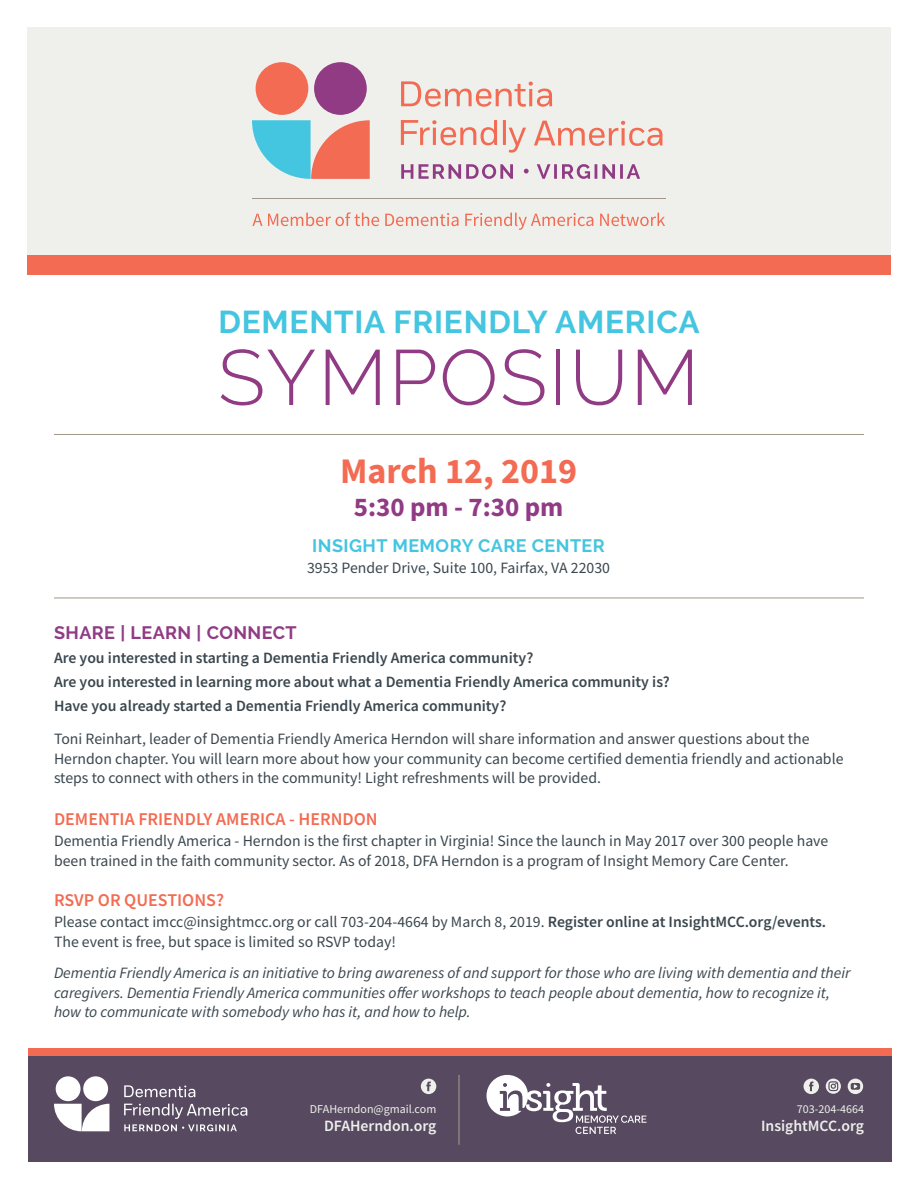
<style>
.page{position:relative;width:918px;height:1188px;background:#fff}
.page>*{position:absolute;margin:0;border:0;box-sizing:border-box;transform-origin:0 0}
.Heading{font:300 78px "Raleway";letter-spacing:.025em;color:#903b84}
.t1{font:700 36px "Source Sans Pro";color:#f26b52}
.Heading-2{font:700 31.5px "Raleway";letter-spacing:.025em;color:#44c5e0}
.t2{font:700 27px "Source Sans Pro";color:#903b84}
.headings{font:600 18px "Source Sans Pro";color:#f26b52}
.headings-2{font:700 18px "Raleway";letter-spacing:.025em;color:#44c5e0}
.headings-3{font:700 18px "Raleway";letter-spacing:.025em;color:#903b84}
.t3{font:15.75px/19.5px "Source Sans Pro";color:#3a464e}
.t4{font:italic 15.75px/19.5px "Source Sans Pro";color:#3a464e}
.t5{font:600 15.75px "Source Sans Pro";color:#3a464e}
.t6{font:600 15.75px "Source Sans Pro";color:#eff0ec}
.t7{font:12px "Source Sans Pro";color:#eff0ec}
.s1{font-weight:600}
</style>
<div class="page">
<div style="left:28px;top:1052px;width:864px;height:110px;background:#574a60"></div>
<svg style="left:487px;top:1075px;width:159px;height:59px"></svg>
<div style="left:27px;top:27px;width:864px;height:238px;background:#eff0ec"></div>
<div style="left:27px;top:255px;width:864px;height:20px;background:#f26b52"></div>
<hr style="left:458px;top:1075px;width:2px;height:70px;background:#a19689">
<div style="left:28px;top:1048px;width:864px;height:7px;background:#f26b52"></div>
<svg style="left:421px;top:1079px;width:15px;height:15px"></svg>
<svg style="left:848px;top:1079px;width:15px;height:15px"></svg>
<svg style="left:804px;top:1079px;width:15px;height:15px"></svg>
<hr style="left:54px;top:598px;width:810px;height:1px;background:#a19689">
<hr style="left:54px;top:434px;width:810px;height:1px;background:#a19689">
<div style="left:56px;top:1076px;width:25px;height:25px;background:#fff;border-radius:50%"></div>
<div style="left:83px;top:1076px;width:25px;height:25px;background:#fff;border-radius:50%"></div>
<svg style="left:54px;top:1104px;width:55px;height:27px"></svg>
<svg style="left:124px;top:1085px;width:71px;height:12px"></svg>
<svg style="left:124px;top:1104px;width:123px;height:27px"></svg>
<div style="left:256px;top:62px;width:52px;height:53px;background:#f26b52;border-radius:50%"></div>
<div style="left:314px;top:62px;width:53px;height:53px;background:#903b84;border-radius:50%"></div>
<svg style="left:252px;top:120px;width:118px;height:59px"></svg>
<svg style="left:401px;top:81px;width:151px;height:26px"></svg>
<svg style="left:401px;top:120px;width:96px;height:25px"></svg>
<svg style="left:503px;top:120px;width:23px;height:33px"></svg>
<svg style="left:534px;top:121px;width:128px;height:25px"></svg>
<svg style="left:401px;top:164px;width:12px;height:15px"></svg>
<svg style="left:419px;top:164px;width:94px;height:15px"></svg>
<svg style="left:537px;top:164px;width:103px;height:15px"></svg>
<svg style="left:524px;top:169px;width:5px;height:5px"></svg>
<svg style="left:252px;top:212px;width:127px;height:14px"></svg>
<svg style="left:385px;top:213px;width:74px;height:13px"></svg>
<svg style="left:465px;top:213px;width:128px;height:17px"></svg>
<svg style="left:600px;top:213px;width:65px;height:13px"></svg>
<hr style="left:252px;top:198px;width:414px;height:1px;background:#a3978c">
<svg style="left:826px;top:1079px;width:15px;height:15px"></svg>
<p class="Heading-2" style="left:219px;top:304px;width:483px">DEMENTIA FRIENDLY AMERICA</p>
<p class="Heading" style="left:218px;top:332px;width:483px">SYMPOSIUM</p>
<p class="t1" style="left:340px;top:447px;width:238px">March 12, 2019</p>
<p class="t2" style="left:354px;top:489px;width:211px">5:30 pm - 7:30 pm</p>
<p class="headings-2" style="left:312px;top:535px;width:294px">INSIGHT MEMORY CARE CENTER</p>
<p class="t3" style="left:307px;top:558px;width:304px">3953 Pender Drive, Suite 100, Fairfax, VA 22030</p>
<p class="headings-3" style="left:54px;top:622px;width:244px">SHARE | LEARN | CONNECT</p>
<p class="t5" style="left:54px;top:647px;width:481px">Are you interested in starting a Dementia Friendly America community?</p>
<p class="t5" style="left:54px;top:671px;width:617px">Are you interested in learning more about what a Dementia Friendly America community is?</p>
<p class="t5" style="left:54px;top:695px;width:454px">Have you already started a Dementia Friendly America community?</p>
<p class="t3" style="left:54px;top:729px;width:791px">Toni Reinhart, leader of Dementia Friendly America Herndon will share information and answer questions about the<br>Herndon chapter. You will learn more about how your community can become certified dementia friendly and actionable steps to connect with others in the community! Light refreshments will be provided.</p>
<p class="headings" style="left:54px;top:807px;width:325px">DEMENTIA FRIENDLY AMERICA - HERNDON</p>
<p class="t3" style="left:54px;top:831px;width:776px">Dementia Friendly America - Herndon is the first chapter in Virginia! Since the launch in May 2017 over 300 people have been trained in the faith community sector. As of 2018, DFA Herndon is a program of Insight Memory Care Center.</p>
<p class="headings" style="left:54px;top:888px;width:172px">RSVP OR QUESTIONS?</p>
<p class="t3" style="left:54px;top:912px;width:774px">Please contact imcc@insightmcc.org or call 703-204-4664 by March 8, 2019. <span class="s1">Register online at InsightMCC.org/events.<br></span>The event is free, but space is limited so RSVP today!</p>
<p class="t4" style="left:54px;top:963px;width:798px">Dementia Friendly America is an initiative to bring awareness of and support for those who are living with dementia and their caregivers. Dementia Friendly America communities offer workshops to teach people about dementia, how to recognize it, how to communicate with somebody who has it, and how to help.</p>
<p class="t7" style="left:310px;top:1101px;width:128px">DFAHerndon@gmail.com</p>
<p class="t6" style="left:324px;top:1115px;width:114px">DFAHerndon.org</p>
<p class="t7" style="left:797px;top:1101px;width:69px">703-204-4664</p>
<p class="t6" style="left:761px;top:1115px;width:104px">InsightMCC.org</p>
</div>
